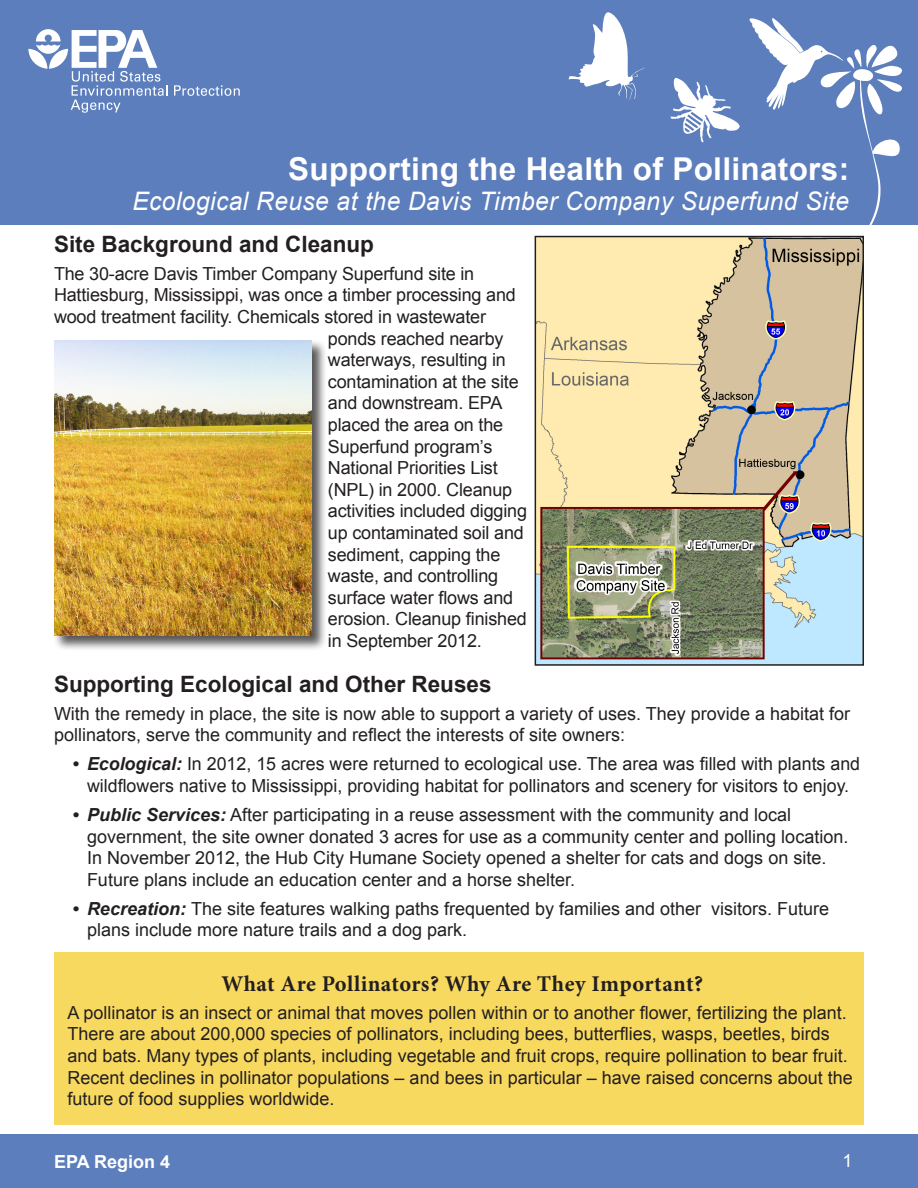
<style>
.page{position:relative;width:918px;height:1188px;background:#fff}
.page>*{position:absolute;margin:0;border:0;box-sizing:border-box;transform-origin:0 0}
.t1{font:700 31.5px "Arial";letter-spacing:.01em;color:#fff}
.t2{font:italic 25.5px "Arial";letter-spacing:.02em;color:#fff;scale:.96 1}
.t3{font:700 22.5px "Arial";color:#231f20}
.Box_Title{font:700 22.5px "Minion Pro";letter-spacing:.015em;color:#231f20}
.box_text{font:18px/21.6px "Arial";color:#231f20}
.t4{font:700 18px "Arial";color:#fff}
.t5{font:18px "Arial";color:#fff}
.s1{font-weight:700;font-style:italic}
</style>
<div class="page">
<div style="left:0;top:0;width:918px;height:225px;background:#5d7ebc"></div>
<svg style="left:670px;top:78px;width:70px;height:65px"></svg>
<svg style="left:174px;top:85px;width:66px;height:11px"></svg>
<svg style="left:28px;top:29px;width:139px;height:84px"></svg>
<div style="left:0;top:1134px;width:918px;height:54px;background:#5d7ebc"></div>
<div style="left:54px;top:953px;width:810px;height:172px;background:#f8d960"></div>
<img style="left:538px;top:239px;width:323px;height:424px">
<div style="left:535px;top:236px;width:329px;height:430px;border:2px solid #231f20"></div>
<svg style="left:749px;top:18px;width:153px;height:207px"></svg>
<div style="left:53px;top:339px;width:274px;height:312px;background:#231f20;opacity:.75"></div>
<img style="left:54px;top:340px;width:257px;height:295px">
<svg style="left:568px;top:12px;width:77px;height:88px"></svg>
<p class="t1" style="left:288px;top:148px;width:562px">Supporting the Health of Pollinators:</p>
<p class="t2" style="left:132px;top:184px;width:748px">Ecological Reuse at the Davis Timber Company Superfund Site</p>
<p class="t3" style="left:54px;top:229px;width:322px">Site Background and Cleanup</p>
<p class="box_text" style="left:54px;top:263px;width:422px">The 30-acre Davis Timber Company Superfund site in</p>
<p class="box_text" style="left:54px;top:284px;width:463px">Hattiesburg, Mississippi, was once a timber processing and</p>
<p class="box_text" style="left:54px;top:306px;width:434px">wood treatment facility. Chemicals stored in wastewater</p>
<p class="box_text" style="left:328px;top:328px;width:177px">ponds reached nearby</p>
<p class="box_text" style="left:328px;top:349px;width:180px">waterways, resulting in</p>
<p class="box_text" style="left:328px;top:371px;width:192px">contamination at the site</p>
<p class="box_text" style="left:328px;top:392px;width:176px">and downstream. EPA</p>
<p class="box_text" style="left:328px;top:414px;width:177px">placed the area on the</p>
<p class="box_text" style="left:328px;top:436px;width:166px">Superfund program’s</p>
<p class="box_text" style="left:328px;top:457px;width:171px">National Priorities List</p>
<p class="box_text" style="left:328px;top:479px;width:186px">(NPL) in 2000. Cleanup</p>
<p class="box_text" style="left:328px;top:500px;width:201px">activities included digging</p>
<p class="box_text" style="left:328px;top:522px;width:197px">up contaminated soil and</p>
<p class="box_text" style="left:328px;top:544px;width:174px">sediment, capping the</p>
<p class="box_text" style="left:328px;top:565px;width:172px">waste, and controlling</p>
<p class="box_text" style="left:328px;top:587px;width:187px">surface water flows and</p>
<p class="box_text" style="left:328px;top:608px;width:200px">erosion. Cleanup finished</p>
<p class="box_text" style="left:328px;top:630px;width:156px">in September 2012.</p>
<p class="t3" style="left:54px;top:669px;width:439px">Supporting Ecological and Other Reuses</p>
<p class="box_text" style="left:54px;top:703px;width:798px">With the remedy in place, the site is now able to support a variety of uses. They provide a habitat for pollinators, serve the community and reflect the interests of site owners:</p>
<p class="box_text" style="left:72px;top:753px;width:790px;text-align:center"><span class="s1">• Ecological:</span> In 2012, 15 acres were returned to ecological use. The area was filled with plants and wildflowers native to Mississippi, providing habitat for pollinators and scenery for visitors to enjoy.</p>
<p class="box_text" style="left:87px;top:804px;width:763px;text-indent:-15px"><span class="s1">• Public Services:</span> After participating in a reuse assessment with the community and local government, the site owner donated 3 acres for use as a community center and polling location.<br>In November 2012, the Hub City Humane Society opened a shelter for cats and dogs on site.<br>Future plans include an education center and a horse shelter.</p>
<p class="box_text" style="left:87px;top:898px;width:744px;text-indent:-15px"><span class="s1">• Recreation:</span> The site features walking paths frequented by families and other visitors. Future plans include more nature trails and a dog park.</p>
<p class="Box_Title" style="left:222px;top:967px;width:483px">What Are Pollinators? Why Are They Important?</p>
<p class="box_text" style="left:68px;top:1002px;width:787px">A pollinator is an insect or animal that moves pollen within or to another flower, fertilizing the plant.<br>There are about 200,000 species of pollinators, including bees, butterflies, wasps, beetles, birds and bats. Many types of plants, including vegetable and fruit crops, require pollination to bear fruit.<br>Recent declines in pollinator populations – and bees in particular – have raised concerns about the future of food supplies worldwide.</p>
<p class="t4" style="left:54px;top:1149px;width:118px">EPA Region 4</p>
<p class="t5" style="left:842px;top:1149px;width:12px">1</p>
</div>
